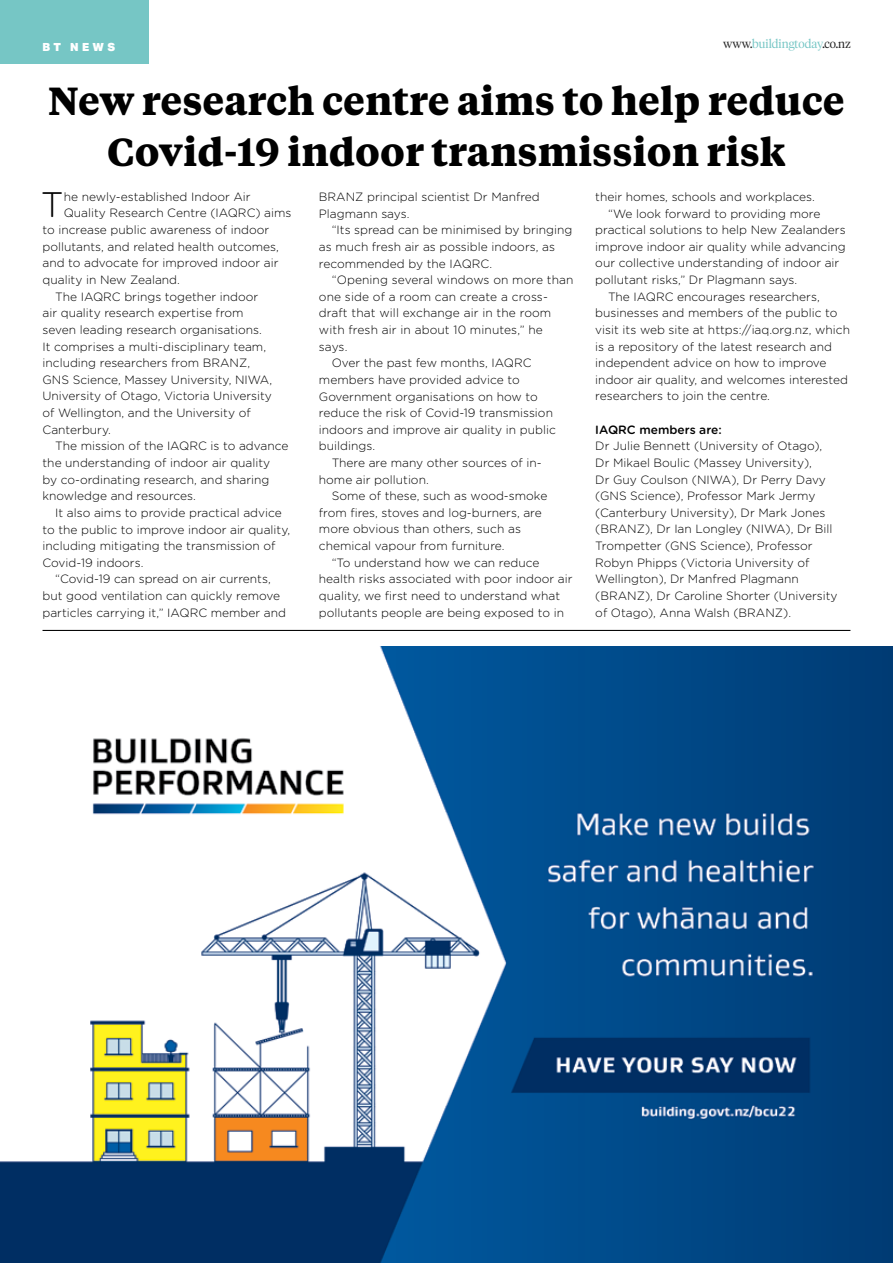
<style>
.page{position:relative;width:893px;height:1263px;background:#fff}
.page>*{position:absolute;margin:0;border:0;box-sizing:border-box;transform-origin:0 0}
.t1{font:700 39px/51px "Tiempos Text";color:#000;text-align:center}
.t2{font:300 35.4px "Gotham Rounded";color:#000}
.t3{font:300 12px/16.6px "Gotham Rounded";color:#000}
.t4{font:300 12px "Tiempos Headline";color:#76c6c5}
.t5{font:500 12px "Gotham Rounded";color:#000}
.t6{font:900 11.25px "Aktiv Grotesk";letter-spacing:.295em;color:#fff}
.s1{color:#222}
</style>
<div class="page">
<img style="left:0;top:646px;width:893px;height:617px">
<div style="left:0;top:0;width:149px;height:64px;background:#76c6c5"></div>
<hr style="left:43px;top:630px;width:807px;height:1px;background:#000">
<p class="t6" style="left:43px;top:40px;width:74px">BT NEWS</p>
<p class="t4" style="left:723px;top:36px;width:129px"><span class="s1">www.</span>buildingtoday<span class="s1">.co.nz</span></p>
<h1 class="t1" style="left:48px;top:73px;width:798px">New research centre aims to help reduce<br>Covid-19 indoor transmission risk</h1>
<h2 class="t2" style="left:41px;top:181px;width:24px">T</h2>
<p class="t3" style="left:64px;top:188px;width:188px">he newly-established Indoor Air</p>
<p class="t3" style="left:595px;top:188px;width:221px">their homes, schools and workplaces.</p>
<p class="t3" style="left:608px;top:204px;width:214px">“We look forward to providing more</p>
<p class="t3" style="left:595px;top:221px;width:252px">practical solutions to help New Zealanders</p>
<p class="t3" style="left:595px;top:238px;width:252px">improve indoor air quality while advancing</p>
<p class="t3" style="left:595px;top:254px;width:246px">our collective understanding of indoor air</p>
<p class="t3" style="left:595px;top:271px;width:203px">pollutant risks,” Dr Plagmann says.</p>
<p class="t3" style="left:608px;top:288px;width:213px">The IAQRC encourages researchers,</p>
<p class="t3" style="left:595px;top:304px;width:244px">businesses and members of the public to</p>
<p class="t3" style="left:595px;top:321px;width:256px">visit its web site at https://iaq.org.nz, which</p>
<p class="t3" style="left:595px;top:337px;width:238px">is a repository of the latest research and</p>
<p class="t3" style="left:595px;top:354px;width:233px">independent advice on how to improve</p>
<p class="t3" style="left:595px;top:371px;width:254px">indoor air quality, and welcomes interested</p>
<p class="t3" style="left:595px;top:387px;width:176px">researchers to join the centre.</p>
<p class="t5" style="left:595px;top:421px;width:128px">IAQRC members are:</p>
<p class="t3" style="left:595px;top:437px;width:244px">Dr Julie Bennett (University of Otago), Dr Mikael Boulic (Massey University),<br>Dr Guy Coulson (NIWA), Dr Perry Davy (GNS Science), Professor Mark Jermy (Canterbury University), Dr Mark Jones (BRANZ), Dr Ian Longley (NIWA), Dr Bill Trompetter (GNS Science), Professor Robyn Phipps (Victoria University of Wellington), Dr Manfred Plagmann (BRANZ), Dr Caroline Shorter (University of Otago), Anna Walsh (BRANZ).</p>
<p class="t3" style="left:319px;top:188px;width:222px">BRANZ principal scientist Dr Manfred<br>Plagmann says.</p>
<p class="t3" style="left:319px;top:221px;width:255px;text-indent:13px">“Its spread can be minimised by bringing as much fresh air as possible indoors, as recommended by the IAQRC.</p>
<p class="t3" style="left:332px;top:271px;width:243px">“Opening several windows on more than</p>
<p class="t3" style="left:319px;top:288px;width:230px">one side of a room can create a cross-</p>
<p class="t3" style="left:319px;top:304px;width:234px">draft that will exchange air in the room</p>
<p class="t3" style="left:319px;top:321px;width:225px">with fresh air in about 10 minutes,” he</p>
<p class="t3" style="left:319px;top:337px;width:30px">says.</p>
<p class="t3" style="left:332px;top:354px;width:201px">Over the past few months, IAQRC</p>
<p class="t3" style="left:319px;top:371px;width:202px">members have provided advice to</p>
<p class="t3" style="left:319px;top:387px;width:220px">Government organisations on how to</p>
<p class="t3" style="left:319px;top:404px;width:236px">reduce the risk of Covid-19 transmission</p>
<p class="t3" style="left:319px;top:421px;width:238px">indoors and improve air quality in public</p>
<p class="t3" style="left:319px;top:437px;width:58px">buildings.</p>
<p class="t3" style="left:332px;top:454px;width:211px">There are many other sources of in-</p>
<p class="t3" style="left:319px;top:470px;width:111px">home air pollution.</p>
<p class="t3" style="left:332px;top:487px;width:217px">Some of these, such as wood-smoke</p>
<p class="t3" style="left:319px;top:504px;width:224px">from fires, stoves and log-burners, are</p>
<p class="t3" style="left:319px;top:520px;width:204px">more obvious than others, such as</p>
<p class="t3" style="left:319px;top:537px;width:187px">chemical vapour from furniture.</p>
<p class="t3" style="left:332px;top:554px;width:209px">“To understand how we can reduce</p>
<p class="t3" style="left:319px;top:570px;width:255px">health risks associated with poor indoor air</p>
<p class="t3" style="left:319px;top:587px;width:243px">quality, we first need to understand what</p>
<p class="t3" style="left:319px;top:603px;width:247px">pollutants people are being exposed to in</p>
<p class="t3" style="left:64px;top:204px;width:229px">Quality Research Centre (IAQRC) aims</p>
<p class="t3" style="left:43px;top:221px;width:228px">to increase public awareness of indoor</p>
<p class="t3" style="left:43px;top:238px;width:238px">pollutants, and related health outcomes,</p>
<p class="t3" style="left:43px;top:254px;width:237px">and to advocate for improved indoor air</p>
<p class="t3" style="left:43px;top:271px;width:139px">quality in New Zealand.</p>
<p class="t3" style="left:55px;top:287px;width:204px">The IAQRC brings together indoor</p>
<p class="t3" style="left:43px;top:304px;width:203px">air quality research expertise from</p>
<p class="t3" style="left:43px;top:321px;width:221px">seven leading research organisations.</p>
<p class="t3" style="left:43px;top:337px;width:225px">It comprises a multi-disciplinary team,</p>
<p class="t3" style="left:43px;top:354px;width:209px">including researchers from BRANZ,</p>
<p class="t3" style="left:43px;top:371px;width:231px">GNS Science, Massey University, NIWA,</p>
<p class="t3" style="left:43px;top:387px;width:231px">University of Otago, Victoria University</p>
<p class="t3" style="left:43px;top:404px;width:210px">of Wellington, and the University of</p>
<p class="t3" style="left:43px;top:421px;width:70px">Canterbury.</p>
<p class="t3" style="left:55px;top:437px;width:235px">The mission of the IAQRC is to advance</p>
<p class="t3" style="left:43px;top:454px;width:229px">the understanding of indoor air quality</p>
<p class="t3" style="left:43px;top:470px;width:228px">by co-ordinating research, and sharing</p>
<p class="t3" style="left:43px;top:487px;width:155px">knowledge and resources.</p>
<p class="t3" style="left:55px;top:504px;width:228px">It also aims to provide practical advice</p>
<p class="t3" style="left:43px;top:520px;width:249px">to the public to improve indoor air quality,</p>
<p class="t3" style="left:43px;top:537px;width:235px">including mitigating the transmission of</p>
<p class="t3" style="left:43px;top:554px;width:102px">Covid-19 indoors.</p>
<p class="t3" style="left:55px;top:570px;width:217px">“Covid-19 can spread on air currents,</p>
<p class="t3" style="left:43px;top:587px;width:239px">but good ventilation can quickly remove</p>
<p class="t3" style="left:43px;top:603px;width:245px">particles carrying it,” IAQRC member and</p>
</div>
